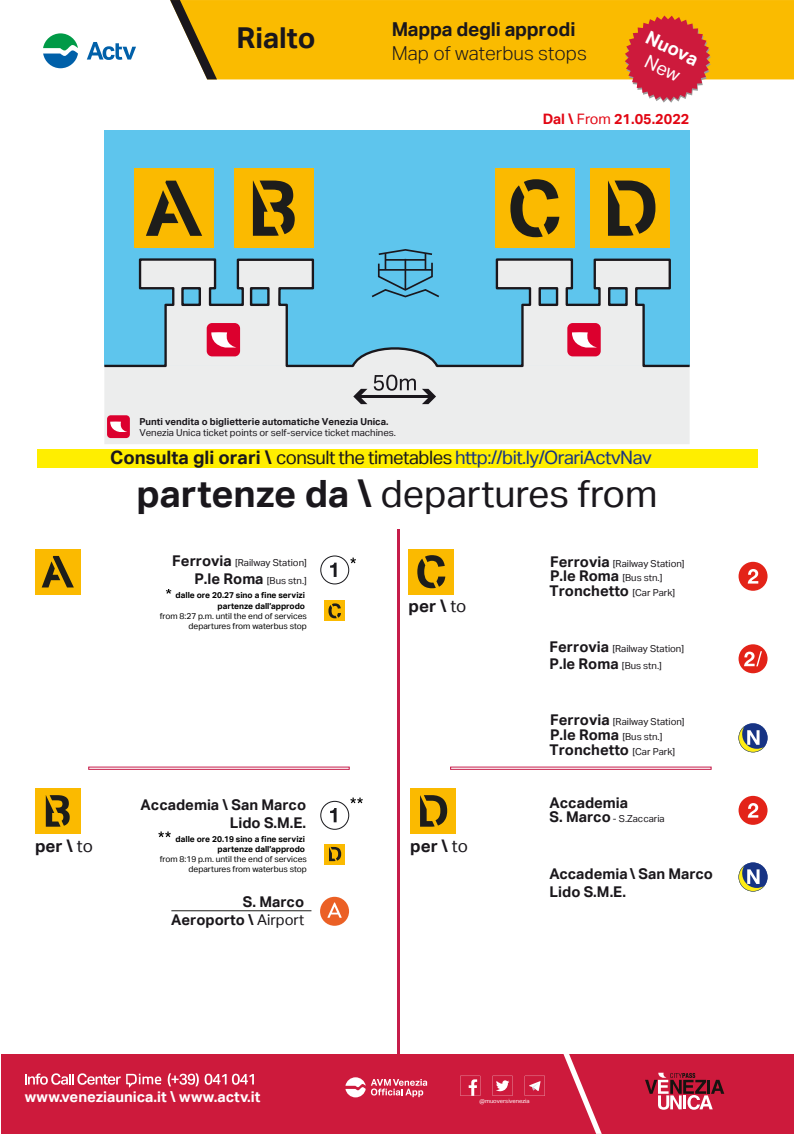
<style>
.page{position:relative;width:794px;height:1134px;background:#fff}
.page>*{position:absolute;margin:0;border:0;box-sizing:border-box;transform-origin:0 0}
.t1{font:37.6px "Aktiv Grotesk";color:#1a171c}
.t2{font:700 28.8px "Aktiv Grotesk";color:#1a171c}
.t3{font:300 19.2px "Aktiv Grotesk";color:#1a171c}
.t4{font:700 19.2px "Aktiv Grotesk";letter-spacing:-.015em;color:#1a171c}
.t5{font:700 18.52px "Aktiv Grotesk";color:#fff}
.t6{font:18.48px "Aktiv Grotesk";letter-spacing:-.03em;color:#173484}
.t7{font:700 16.96px "Aktiv Grotesk";color:#1a171c}
.t8{font:700 14.84px "Aktiv Grotesk";color:#fff}
.t9{font:700 14.8px/17.8px "Aktiv Grotesk";color:#1a171b;text-align:right}
.t10{font:700 14.4px "Aktiv Grotesk";color:#e20613}
.t11{font:9.6px/14.4px "Aktiv Grotesk";color:#1a171b}
.t12{font:9.6px "Aktiv Grotesk";color:#1a171c}
.t13{font:700 9.6px "Aktiv Grotesk";color:#1a171c}
.t14{font:8.4px/10.1px "Aktiv Grotesk";color:#000;text-align:right}
.t15{font:700 8.4px/10.1px "Aktiv Grotesk";color:#000;text-align:right}
.t16{font:5.8px "Aktiv Grotesk";letter-spacing:-.005em;color:#fff}
.s1{font-weight:400}
.s2{font-weight:700;color:#1a171c}
.s3{color:#1a171c}
.s4{font-weight:700}
.s5{font-weight:700;font-size:14.8px}
.s6{font-weight:400;font-size:9.6px}
</style>
<div class="page">
<hr style="left:398px;top:529px;width:2px;height:602px;background:#c61d4a">
<div style="left:450px;top:767px;width:261px;height:3px;border:1px solid #c61d4a"></div>
<div style="left:37px;top:449px;width:720px;height:19px;background:#fe0"></div>
<div style="left:217px;top:0;width:577px;height:79px;background:#fabb00"></div>
<svg style="left:170px;top:0;width:47px;height:79px"></svg>
<svg style="left:43px;top:33px;width:35px;height:35px"></svg>
<svg style="left:87px;top:42px;width:49px;height:18px"></svg>
<div style="left:1px;top:1054px;width:793px;height:80px;background:#cd1a3c"></div>
<svg style="left:563px;top:1054px;width:39px;height:80px"></svg>
<svg style="left:645px;top:1073px;width:79px;height:37px"></svg>
<svg style="left:492px;top:1076px;width:21px;height:20px"></svg>
<svg style="left:525px;top:1076px;width:20px;height:20px"></svg>
<svg style="left:460px;top:1076px;width:20px;height:20px"></svg>
<svg style="left:345px;top:1077px;width:82px;height:20px"></svg>
<svg style="left:25px;top:1073px;width:136px;height:15px"></svg>
<svg style="left:168px;top:1073px;width:31px;height:13px"></svg>
<svg style="left:205px;top:1074px;width:49px;height:11px"></svg>
<div style="left:409px;top:549px;width:45px;height:45px;background:#fbba00"></div>
<svg style="left:417px;top:555px;width:28px;height:33px"></svg>
<div style="left:35px;top:549px;width:45px;height:45px;background:#fbba00"></div>
<svg style="left:42px;top:556px;width:32px;height:31px"></svg>
<div style="left:738px;top:562px;width:29px;height:29px;background:#e32318;border-radius:50%"></div>
<svg style="left:748px;top:569px;width:10px;height:15px"></svg>
<div style="left:738px;top:644px;width:29px;height:29px;background:#e32318;border-radius:50%"></div>
<svg style="left:744px;top:651px;width:18px;height:15px"></svg>
<div style="left:88px;top:767px;width:261px;height:3px;border:1px solid #c61d4a"></div>
<div style="left:320px;top:897px;width:29px;height:29px;background:#eb6025;border-radius:50%"></div>
<svg style="left:327px;top:902px;width:15px;height:16px"></svg>
<hr style="left:171px;top:910px;width:140px;height:1px;background:#1d1d1b">
<div style="left:35px;top:788px;width:45px;height:46px;background:#fbba00"></div>
<svg style="left:46px;top:795px;width:24px;height:32px"></svg>
<div style="left:410px;top:788px;width:45px;height:46px;background:#fbba00"></div>
<svg style="left:420px;top:795px;width:27px;height:32px"></svg>
<svg style="left:738px;top:723px;width:29px;height:29px"></svg>
<div style="left:738px;top:796px;width:29px;height:29px;background:#e32318;border-radius:50%"></div>
<svg style="left:748px;top:803px;width:10px;height:15px"></svg>
<svg style="left:738px;top:862px;width:29px;height:29px"></svg>
<div style="left:324px;top:844px;width:21px;height:20px;background:#fbba00"></div>
<svg style="left:329px;top:847px;width:12px;height:14px"></svg>
<svg style="left:320px;top:555px;width:36px;height:29px"></svg>
<div style="left:324px;top:601px;width:21px;height:20px;background:#fbba00"></div>
<svg style="left:328px;top:603px;width:13px;height:15px"></svg>
<svg style="left:166px;top:589px;width:5px;height:5px"></svg>
<svg style="left:320px;top:798px;width:43px;height:32px"></svg>
<svg style="left:158px;top:831px;width:13px;height:6px"></svg>
<div style="left:104px;top:130px;width:585px;height:235px;background:#5ec5ed"></div>
<div style="left:134px;top:169px;width:80px;height:79px;background:#fbba00"></div>
<svg style="left:146px;top:181px;width:56px;height:55px"></svg>
<div style="left:104px;top:368px;width:585px;height:76px;background:#eceded"></div>
<hr style="left:357px;top:395px;width:75px;height:3px;background:#1a171c;border-radius:2px">
<svg style="left:422px;top:389px;width:14px;height:15px"></svg>
<svg style="left:353px;top:389px;width:14px;height:15px"></svg>
<svg style="left:374px;top:375px;width:42px;height:16px"></svg>
<svg style="left:378px;top:249px;width:55px;height:8px"></svg>
<svg style="left:104px;top:257px;width:586px;height:111px"></svg>
<div style="left:181px;top:287px;width:20px;height:19px;background:#5ec5ed;border:2px solid #1a171c"></div>
<div style="left:207px;top:323px;width:33px;height:33px;background:#dc002e;border-radius:5px"></div>
<svg style="left:211px;top:332px;width:24px;height:15px"></svg>
<div style="left:567px;top:323px;width:34px;height:33px;background:#dc002e;border-radius:5px"></div>
<svg style="left:572px;top:332px;width:24px;height:15px"></svg>
<div style="left:250px;top:287px;width:20px;height:19px;background:#5ec5ed;border:2px solid #1a171c"></div>
<div style="left:608px;top:287px;width:19px;height:19px;background:#5ec5ed;border:2px solid #1a171c"></div>
<div style="left:538px;top:287px;width:20px;height:19px;background:#5ec5ed;border:2px solid #1a171c"></div>
<div style="left:234px;top:169px;width:79px;height:79px;background:#fbba00"></div>
<svg style="left:253px;top:181px;width:42px;height:55px"></svg>
<div style="left:495px;top:169px;width:79px;height:79px;background:#fbba00"></div>
<svg style="left:510px;top:179px;width:49px;height:58px"></svg>
<div style="left:591px;top:169px;width:79px;height:79px;background:#fbba00"></div>
<svg style="left:608px;top:181px;width:47px;height:55px"></svg>
<div style="left:107px;top:415px;width:23px;height:23px;background:#dc002e;border-radius:4px"></div>
<svg style="left:110px;top:421px;width:17px;height:11px"></svg>
<svg style="left:625px;top:16px;width:86px;height:87px;background:#d8524d"></svg>
<h2 class="t2" style="left:237px;top:20px;width:80px">Rialto</h2>
<h3 class="t4" style="left:392px;top:17px;width:185px">Mappa degli approdi</h3>
<h3 class="t3" style="left:392px;top:42px;width:197px">Map of waterbus stops</h3>
<h3 class="t5" style="left:652px;top:26px;width:57px;rotate:26deg">Nuova</h3>
<p class="t13" style="left:139px;top:415px;width:250px">Punti vendita o biglietterie automatiche Venezia Unica.</p>
<p class="t12" style="left:139px;top:427px;width:258px">Venezia Unica ticket points or self-service ticket machines.</p>
<h3 class="t10" style="left:543px;top:110px;width:148px">Dal \ <span class="s1">From</span> 21.05.2022</h3>
<h3 class="t6" style="left:110px;top:447px;width:543px"><span class="s2">Consulta gli orari \</span> <span class="s3">consult the timetables</span> http://bit.ly/OrariActvNav</h3>
<h1 class="t1" style="left:136px;top:472px;width:522px"><span class="s4">partenze da \</span> departures from</h1>
<p class="t11" style="left:172px;top:553px;width:136px;line-height:17.8px;text-align:right"><span class="s5">Ferrovia</span> [Railway Station]<br><span class="s5">P.le Roma</span> [Bus stn.]</p>
<p class="t15" style="left:175px;top:590px;width:131px">dalle ore 20.27 sino a fine servizi partenze dall’approdo</p>
<p class="t14" style="left:160px;top:610px;width:149px">from 8:27 p.m. until the end of services departures from waterbus stop</p>
<h3 class="t9" style="left:141px;top:796px;width:167px">Accademia \ San Marco<br>Lido S.M.E.</h3>
<h3 class="t7" style="left:409px;top:595px;width:59px">per \ <span class="s1">to</span></h3>
<p class="t15" style="left:175px;top:833px;width:131px">dalle ore 20.19 sino a fine servizi partenze dall’approdo</p>
<p class="t14" style="left:160px;top:854px;width:149px">from 8:19 p.m. until the end of services departures from waterbus stop</p>
<h3 class="t7" style="left:35px;top:835px;width:59px">per \ <span class="s1">to</span></h3>
<h3 class="t7" style="left:410px;top:835px;width:59px">per \ <span class="s1">to</span></h3>
<h3 class="t9" style="left:171px;top:893px;width:134px">S. Marco<br>Aeroporto \ <span class="s1">Airport</span></h3>
<p class="t11" style="left:550px;top:556px;width:136px"><span class="s5">Ferrovia</span> [Railway Station]<br><span class="s5">P.le Roma</span> [Bus stn.]</p>
<h3 class="t9" style="left:549px;top:582px;width:127px">Tronchetto <span class="s6">[Car Park]</span></h3>
<p class="t11" style="left:549px;top:639px;width:136px;line-height:17.8px"><span class="s5">Ferrovia</span> [Railway Station]<br><span class="s5">P.le Roma</span> [Bus stn.]</p>
<p class="t11" style="left:550px;top:714px;width:136px"><span class="s5">Ferrovia</span> [Railway Station]<br><span class="s5">P.le Roma</span> [Bus stn.]</p>
<h3 class="t9" style="left:549px;top:740px;width:127px">Tronchetto <span class="s6">[Car Park]</span></h3>
<h3 class="t9" style="left:549px;top:793px;width:80px">Accademia</h3>
<p class="t11" style="left:549px;top:811px;width:117px"><span class="s5">S. Marco</span> - S.Zaccaria</p>
<h3 class="t9" style="left:549px;top:865px;width:165px;text-align:left">Accademia \ San Marco<br>Lido S.M.E.</h3>
<h3 class="t8" style="left:25px;top:1088px;width:237px">www.veneziaunica.it \ www.actv.it</h3>
<p class="t16" style="left:479px;top:1098px;width:51px">@muoversivenezia</p>
</div>
